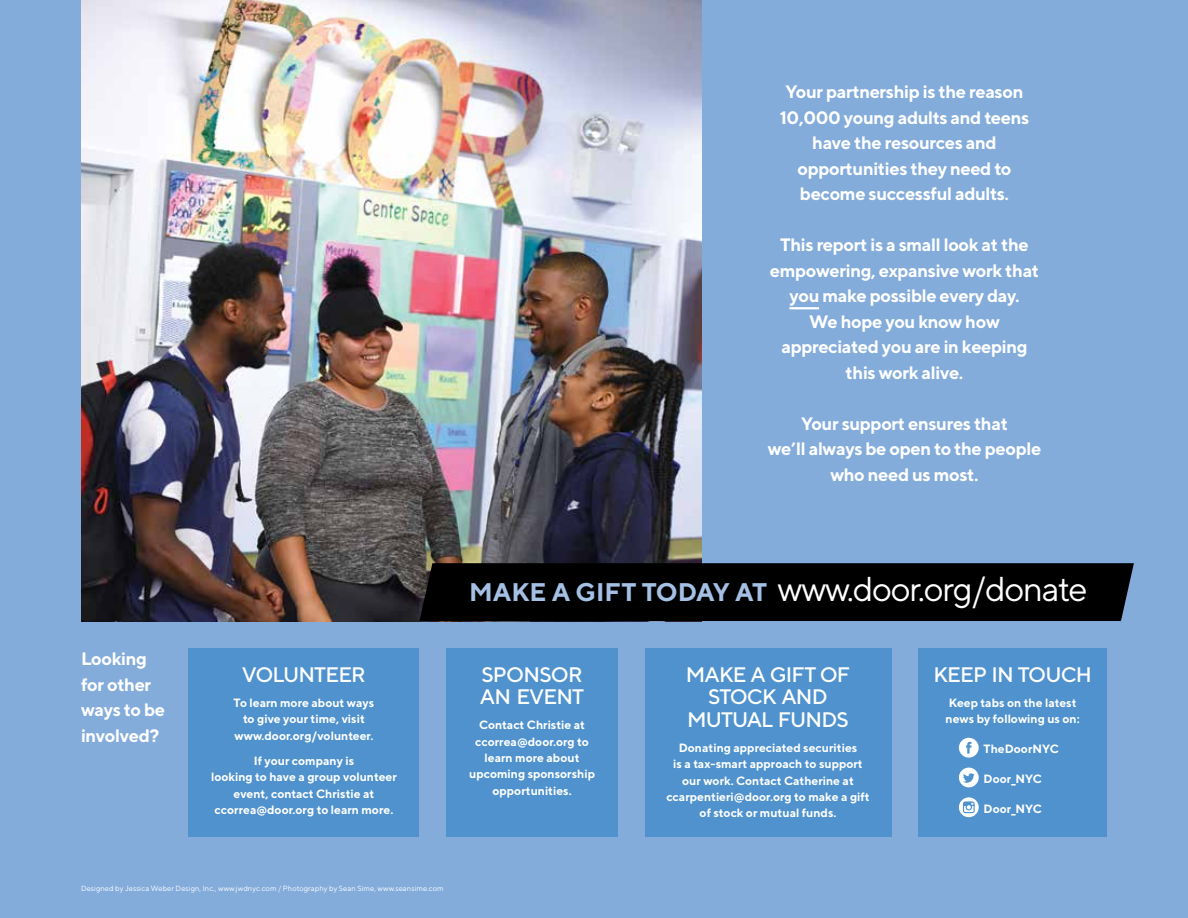
<style>
.page{position:relative;width:1188px;height:918px;background:#83acdb}
.page>*{position:absolute;margin:0;border:0;box-sizing:border-box;transform-origin:0 0}
.t1{font:34.5px "TT Norms";letter-spacing:-.04em;color:#fff}
.t2{font:500 21px/22.5px "TT Norms";letter-spacing:-.04em;color:#fff;text-align:center}
.t3{font:700 18px/25.5px "TT Norms";letter-spacing:-.02em;color:#fff;text-align:center}
.t4{font:700 12px/16.4px "TT Norms";color:#fff;text-align:center}
.t5{font:7.5px "TT Norms";letter-spacing:.01em;color:#fff}
.s1{font-weight:700;font-size:25.5px;color:#a4c0e4}
</style>
<div class="page">
<div style="left:189px;top:648px;width:230px;height:189px;background:#4f92ce"></div>
<div style="left:645px;top:648px;width:246px;height:189px;background:#4f92ce"></div>
<div style="left:447px;top:648px;width:171px;height:189px;background:#4f92ce"></div>
<div style="left:918px;top:648px;width:189px;height:189px;background:#4f92ce"></div>
<div style="left:959px;top:738px;width:20px;height:20px;background:#fff;border-radius:50%"></div>
<svg style="left:966px;top:742px;width:6px;height:12px"></svg>
<div style="left:959px;top:768px;width:20px;height:19px;background:#fff;border-radius:50%"></div>
<svg style="left:963px;top:773px;width:12px;height:10px"></svg>
<svg style="left:959px;top:797px;width:20px;height:20px"></svg>
<svg style="left:963px;top:801px;width:12px;height:12px"></svg>
<img style="left:81px;top:0;width:621px;height:621px">
<div style="left:419px;top:563px;width:715px;height:58px;background:#000"></div>
<hr style="left:789px;top:307px;width:30px;height:2px;background:#fff">
<h3 class="t3" style="left:780px;top:79px;width:251px">Your partnership is the reason<br>10,000 young adults and teens have the resources and opportunities they need to become successful adults.</h3>
<h3 class="t3" style="left:770px;top:232px;width:271px">This report is a small look at the empowering, expansive work that you make possible every day.<br>We hope you know how appreciated you are in keeping this work alive.</h3>
<h3 class="t3" style="left:768px;top:410px;width:275px">Your support ensures that<br>we’ll always be open to the people who need us most.</h3>
<h3 class="t3" style="left:81px;top:646px;width:86px;text-align:left">Looking for other ways to be involved?</h3>
<h2 class="t2" style="left:242px;top:663px;width:126px">VOLUNTEER</h2>
<p class="t4" style="left:234px;top:694px;width:142px">To learn more about ways to give your time, visit www.door.org/volunteer.</p>
<p class="t4" style="left:211px;top:752px;width:187px">If your company is<br>looking to have a group volunteer event, contact Christie at ccorrea@door.org to learn more.</p>
<h1 class="t1" style="left:469px;top:568px;width:620px"><span class="s1">MAKE A GIFT TODAY AT</span> www.door.org/donate</h1>
<h2 class="t2" style="left:480px;top:663px;width:106px;text-align:left">SPONSOR<br>AN EVENT</h2>
<p class="t4" style="left:469px;top:717px;width:127px">Contact Christie at ccorrea@door.org to learn more about upcoming sponsorship opportunities.</p>
<h2 class="t2" style="left:686px;top:663px;width:166px">MAKE A GIFT OF<br>STOCK AND<br>MUTUAL FUNDS</h2>
<p class="t4" style="left:666px;top:739px;width:205px">Donating appreciated securities<br>is a tax-smart approach to support our work. Contact Catherine at ccarpentieri@door.org to make a gift of stock or mutual funds.</p>
<h2 class="t2" style="left:934px;top:663px;width:160px">KEEP IN TOUCH</h2>
<p class="t4" style="left:946px;top:694px;width:136px;text-align:left">Keep tabs on the latest news by following us on:</p>
<p class="t4" style="left:984px;top:740px;width:77px">TheDoorNYC</p>
<p class="t4" style="left:984px;top:770px;width:60px">Door_NYC</p>
<p class="t4" style="left:984px;top:800px;width:60px">Door_NYC</p>
<p class="t5" style="left:81px;top:884px;width:364px">Designed by Jessica Weber Design, Inc., www.jwdnyc.com / Photography by Sean Sime, www.seansime.com</p>
</div>
